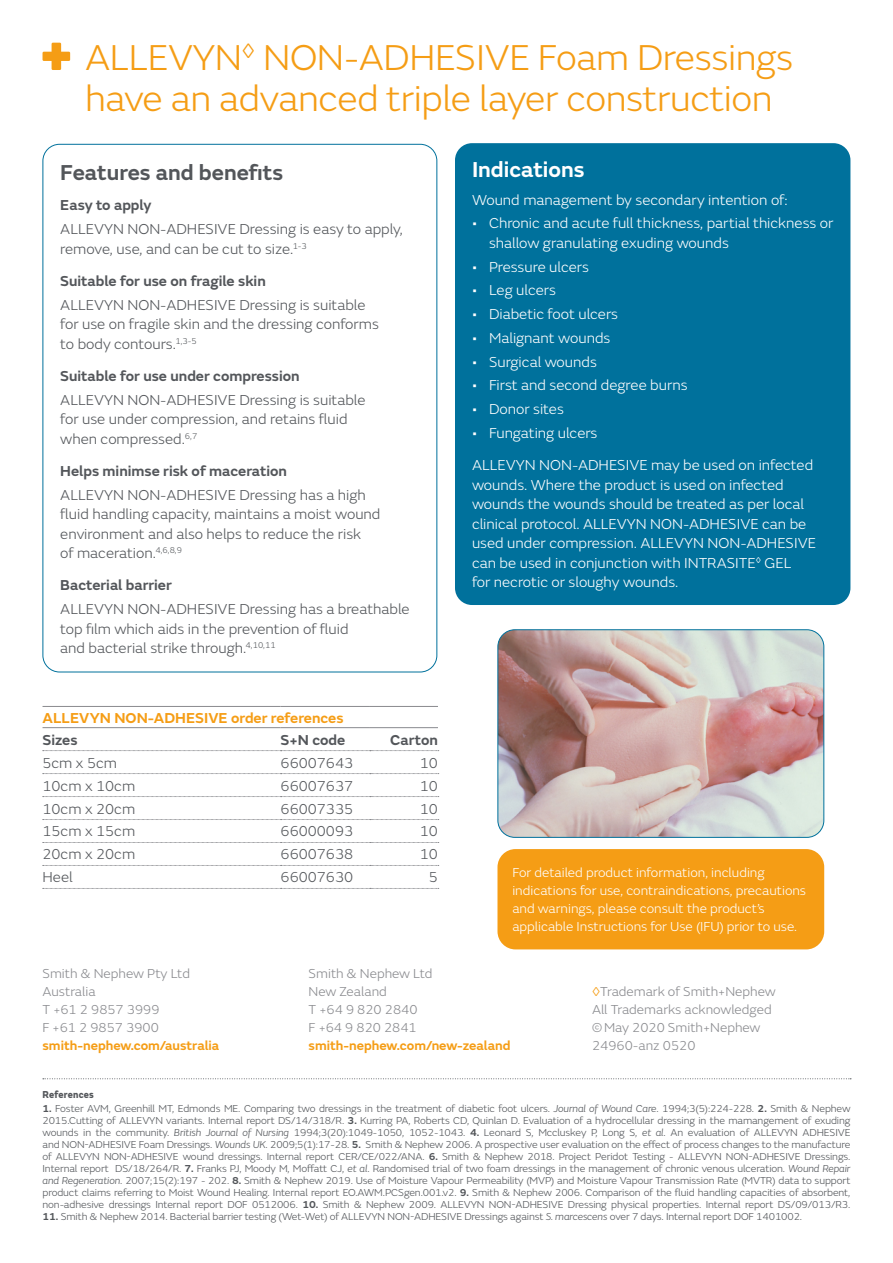
<style>
.page{position:relative;width:893px;height:1263px;background:#fff}
.page>*{position:absolute;margin:0;border:0;box-sizing:border-box;transform-origin:0 0}
.t1{font:300 37.5px/40.5px "SN Emeric";letter-spacing:-.01em;color:#f59d15}
.t2{font:600 22.5px "SN Emeric";color:#53565a}
.t3{font:600 22.5px "SN Emeric";color:#fff}
.t4{font:300 15px/19.5px "SN Emeric";color:#53565a}
.t5{font:300 15px/19.5px "SN Emeric";color:#fff}
.t6{font:600 15px "SN Emeric";color:#53565a}
.t7{font:600 15px "SN Emeric";color:#f59d15}
.t8{font:300 13.5px/18px "SN Emeric";color:#898a8e}
.t9{font:300 13.5px/18px "SN Emeric";color:#fff}
.t10{font:600 13.5px "SN Emeric";color:#f59d15}
.t11{font:300 10.5px/12px "SN Emeric";letter-spacing:-.01em;color:#53565a;text-align:justify}
.t12{font:800 10.5px "SN Emeric";letter-spacing:.015em;color:#53565a;scale:.9 1}
.s1{color:#f59d15}
.s2{font-weight:600}
.s3{font-style:italic}
</style>
<div class="page">
<hr style="left:43px;top:727px;width:238px;height:1px;background:#898a8e">
<hr style="left:281px;top:727px;width:89px;height:1px;background:#898a8e">
<hr style="left:370px;top:727px;width:68px;height:1px;background:#898a8e">
<svg style="left:43px;top:750px;width:396px;height:1px"></svg>
<svg style="left:43px;top:773px;width:396px;height:1px"></svg>
<svg style="left:43px;top:796px;width:396px;height:1px"></svg>
<svg style="left:43px;top:819px;width:396px;height:1px"></svg>
<svg style="left:43px;top:842px;width:396px;height:1px"></svg>
<svg style="left:43px;top:865px;width:396px;height:1px"></svg>
<svg style="left:43px;top:888px;width:396px;height:1px"></svg>
<hr style="left:43px;top:706px;width:238px;height:1px;background:#898a8e">
<hr style="left:281px;top:706px;width:89px;height:1px;background:#898a8e">
<hr style="left:370px;top:706px;width:68px;height:1px;background:#898a8e">
<div style="left:43px;top:52px;width:27px;height:9px;background:#f59d15"></div>
<div style="left:52px;top:43px;width:9px;height:27px;background:#f59d15"></div>
<div style="left:497px;top:849px;width:327px;height:100px;background:#f59d15;border-radius:18px"></div>
<div style="left:455px;top:143px;width:395px;height:462px;background:#00719c;border-radius:17px"></div>
<svg style="left:43px;top:1078px;width:808px;height:1px"></svg>
<img style="left:499px;top:631px;width:325px;height:206px">
<div style="left:497px;top:629px;width:327px;height:209px;border:1px solid #00719c;border-radius:17px"></div>
<h1 class="t1" style="left:85px;top:37px;width:710px">ALLEVYN<sup>◊</sup> NON-ADHESIVE Foam Dressings have an advanced triple layer construction</h1>
<h2 class="t2" style="left:60px;top:158px;width:224px">Features and benefits</h2>
<h3 class="t6" style="left:60px;top:196px;width:93px">Easy to apply</h3>
<h3 class="t4" style="left:60px;top:219px;width:344px">ALLEVYN NON-ADHESIVE Dressing is easy to apply, remove, use, and can be cut to size.<sup>1-3</sup></h3>
<h3 class="t6" style="left:60px;top:271px;width:207px">Suitable for use on fragile skin</h3>
<h3 class="t4" style="left:60px;top:295px;width:320px">ALLEVYN NON-ADHESIVE Dressing is suitable for use on fragile skin and the dressing conforms to body contours.<sup>1,3-5</sup></h3>
<h3 class="t6" style="left:60px;top:366px;width:241px">Suitable for use under compression</h3>
<h3 class="t4" style="left:60px;top:390px;width:307px">ALLEVYN NON-ADHESIVE Dressing is suitable for use under compression, and retains fluid when compressed.<sup>6,7</sup></h3>
<h3 class="t6" style="left:60px;top:461px;width:228px">Helps minimse risk of maceration</h3>
<h3 class="t4" style="left:60px;top:485px;width:322px">ALLEVYN NON-ADHESIVE Dressing has a high fluid handling capacity, maintains a moist wound environment and also helps to reduce the risk<br>of maceration.<sup>4,6,8,9</sup></h3>
<h3 class="t6" style="left:60px;top:576px;width:113px">Bacterial barrier</h3>
<h3 class="t4" style="left:60px;top:599px;width:351px">ALLEVYN NON-ADHESIVE Dressing has a breathable top film which aids in the prevention of fluid<br>and bacterial strike through.<sup>4,10,11</sup></h3>
<h3 class="t7" style="left:43px;top:709px;width:303px">ALLEVYN NON-ADHESIVE order references</h3>
<h3 class="t6" style="left:43px;top:730px;width:36px">Sizes</h3>
<h3 class="t6" style="left:281px;top:730px;width:66px">S+N code</h3>
<h3 class="t6" style="left:390px;top:730px;width:49px">Carton</h3>
<h3 class="t4" style="left:43px;top:753px;width:76px">5cm x 5cm</h3>
<h3 class="t4" style="left:281px;top:753px;width:74px">66007643</h3>
<h3 class="t4" style="left:420px;top:753px;width:20px">10</h3>
<h3 class="t4" style="left:43px;top:776px;width:94px">10cm x 10cm</h3>
<h3 class="t4" style="left:281px;top:776px;width:74px">66007637</h3>
<h3 class="t4" style="left:420px;top:776px;width:20px">10</h3>
<h3 class="t4" style="left:43px;top:799px;width:94px">10cm x 20cm</h3>
<h3 class="t4" style="left:281px;top:799px;width:74px">66007335</h3>
<h3 class="t4" style="left:420px;top:799px;width:20px">10</h3>
<h3 class="t4" style="left:43px;top:822px;width:94px">15cm x 15cm</h3>
<h3 class="t4" style="left:281px;top:822px;width:74px">66000093</h3>
<h3 class="t4" style="left:420px;top:822px;width:20px">10</h3>
<h3 class="t4" style="left:43px;top:845px;width:94px">20cm x 20cm</h3>
<h3 class="t4" style="left:281px;top:845px;width:74px">66007638</h3>
<h3 class="t4" style="left:420px;top:845px;width:20px">10</h3>
<h3 class="t4" style="left:43px;top:867px;width:32px">Heel</h3>
<h3 class="t4" style="left:281px;top:867px;width:74px">66007630</h3>
<h3 class="t4" style="left:429px;top:867px;width:11px">5</h3>
<h2 class="t3" style="left:472px;top:155px;width:114px">Indications</h2>
<h3 class="t5" style="left:472px;top:190px;width:317px">Wound management by secondary intention of:</h3>
<h3 class="t5" style="left:489px;top:214px;width:346px;text-indent:-17px">• Chronic and acute full thickness, partial thickness or shallow granulating exuding wounds</h3>
<h3 class="t5" style="left:472px;top:257px;width:118px">• Pressure ulcers</h3>
<h3 class="t5" style="left:472px;top:281px;width:85px">• Leg ulcers</h3>
<h3 class="t5" style="left:472px;top:304px;width:148px">• Diabetic foot ulcers</h3>
<h3 class="t5" style="left:472px;top:328px;width:140px">• Malignant wounds</h3>
<h3 class="t5" style="left:472px;top:352px;width:126px">• Surgical wounds</h3>
<h3 class="t5" style="left:472px;top:375px;width:217px">• First and second degree burns</h3>
<h3 class="t5" style="left:472px;top:399px;width:93px">• Donor sites</h3>
<h3 class="t5" style="left:472px;top:417px;width:343px;line-height:32.2px">• Fungating ulcers<br>ALLEVYN NON-ADHESIVE may be used on infected</h3>
<p class="t5" style="left:472px;top:475px;width:345px">wounds. Where the product is used on infected wounds the wounds should be treated as per local clinical protocol. ALLEVYN NON-ADHESIVE can be used under compression. ALLEVYN NON-ADHESIVE can be used in conjunction with INTRASITE<sup>◊</sup> GEL<br>for necrotic or sloughy wounds.</p>
<p class="t9" style="left:512px;top:864px;width:295px">For detailed product information, including indications for use, contraindications, precautions and warnings, please consult the product’s applicable Instructions for Use (IFU) prior to use.</p>
<p class="t8" style="left:43px;top:964px;width:149px">Smith &amp; Nephew Pty Ltd<br>Australia<br>T +61 2 9857 3999<br>F +61 2 9857 3900</p>
<p class="t10" style="left:43px;top:1037px;width:178px">smith-nephew.com/australia</p>
<p class="t8" style="left:309px;top:964px;width:125px">Smith &amp; Nephew Ltd<br>New Zealand<br>T +64 9 820 2840<br>F +64 9 820 2841</p>
<p class="t10" style="left:309px;top:1037px;width:203px">smith-nephew.com/new-zealand</p>
<p class="t8" style="left:592px;top:982px;width:185px"><span class="s1">◊</span>Trademark of Smith+Nephew<br>All Trademarks acknowledged © May 2020 Smith+Nephew<br>24960-anz 0520</p>
<p class="t12" style="left:43px;top:1088px;width:59px">References</p>
<p class="t11" style="left:43px;top:1103px;width:809px"><span class="s2">1.</span> Foster AVM, Greenhill MT, Edmonds ME. Comparing two dressings in the treatment of diabetic foot ulcers. <span class="s3">Journal of Wound Care</span>. 1994;3(5):224-228. <span class="s2">2.</span> Smith &amp; Nephew 2015.Cutting of ALLEVYN variants. Internal report DS/14/318/R. <span class="s2">3.</span> Kurring PA, Roberts CD, Quinlan D. Evaluation of a hydrocellular dressing in the mamangement of exuding wounds in the community. <span class="s3">British Journal of Nursing</span> 1994;3(20):1049-1050, 1052-1043. <span class="s2">4.</span> Leonard S, Mccluskey P, Long S, <span class="s3">et al</span>. An evaluation of ALLEVYN ADHESIVE and NON-ADHESIVE Foam Dressings. <span class="s3">Wounds UK</span>. 2009;5(1):17-28. <span class="s2">5.</span> Smith &amp; Nephew 2006. A prospective user evaluation on the effect of process changes to the manufacture of ALLEVYN NON-ADHESIVE wound dressings. Internal report CER/CE/022/ANA. <span class="s2">6.</span> Smith &amp; Nephew 2018. Project Peridot Testing - ALLEVYN NON-ADHESIVE Dressings.<br>Internal report DS/18/264/R. <span class="s2">7.</span> Franks PJ, Moody M, Moffatt CJ, <span class="s3">et al</span>. Randomised trial of two foam dressings in the management of chronic venous ulceration. <span class="s3">Wound Repair and Regeneration</span>. 2007;15(2):197 - 202. <span class="s2">8.</span> Smith &amp; Nephew 2019. Use of Moisture Vapour Permeability (MVP) and Moisture Vapour Transmission Rate (MVTR) data to support product claims referring to Moist Wound Healing. Internal report EO.AWM.PCSgen.001.v2. <span class="s2">9.</span> Smith &amp; Nephew 2006. Comparison of the fluid handling capacities of absorbent, non-adhesive dressings Internal report DOF 0512006. <span class="s2">10.</span> Smith &amp; Nephew 2009. ALLEVYN NON-ADHESIVE Dressing physical properties. Internal report DS/09/013/R3.</p>
<p class="t11" style="left:43px;top:1211px;width:761px"><span class="s2">11.</span> Smith &amp; Nephew 2014. Bacterial barrier testing (Wet-Wet) of ALLEVYN NON-ADHESIVE Dressings against <span class="s3">S. marcescens</span> over 7 days. Internal report DOF 1401002.</p>
</div>
